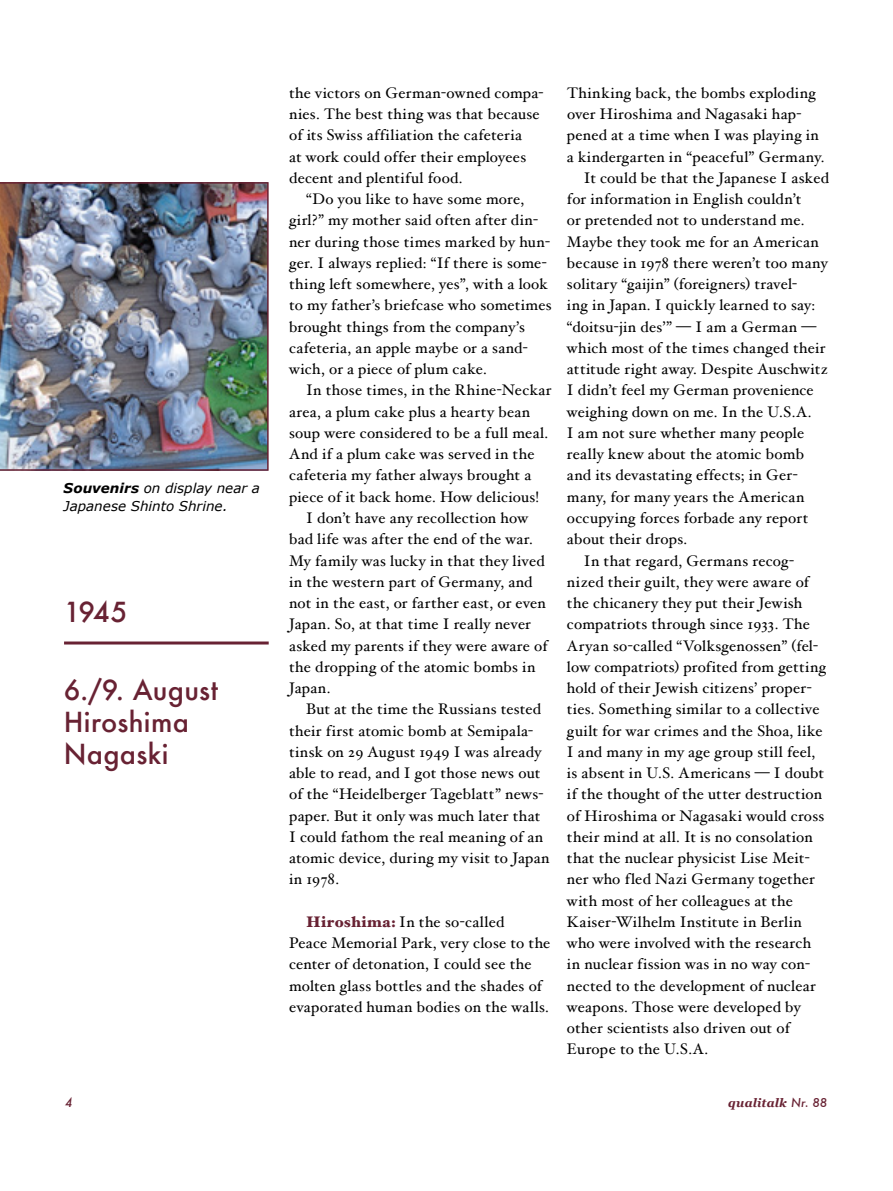
<style>
.page{position:relative;width:893px;height:1191px;background:#fff}
.page>*{position:absolute;margin:0;border:0;box-sizing:border-box;transform-origin:0 0}
.t1{font:500 27px/32.4px "Futura";letter-spacing:.01em;color:#682233}
.t2{font:15.3px/21.3px "Hoefler Text";letter-spacing:.015em;color:#000}
.t3{font:italic 13.5px/18px "Verdana";color:#000}
.t4{font:italic 700 12px "Georgia";letter-spacing:.015em;color:#682233}
.t5{font:italic 500 12px "Futura";color:#682233}
.s1{font-weight:700}
.s2{font-weight:900;color:#682233}
.s3{font-family:"Futura";font-weight:500}
</style>
<div class="page">
<hr style="left:64px;top:641px;width:205px;height:3px;background:#682233">
<img style="left:0;top:182px;width:269px;height:289px">
<p class="t3" style="left:64px;top:479px;width:198px"><span class="s1">Souvenirs</span> on display near a<br>Japanese Shinto Shrine.</p>
<h1 class="t1" style="left:64px;top:595px;width:65px">1945</h1>
<h1 class="t1" style="left:64px;top:673px;width:156px">6./9. August<br>Hiroshima<br>Nagaski</h1>
<p class="t2" style="left:289px;top:82px;width:256px">the victors on German-owned compa&shy;nies. The best thing was that because of its Swiss affiliation the cafeteria<br>at work could offer their employees decent and plentiful food.</p>
<p class="t2" style="left:289px;top:188px;width:264px;text-indent:17px">“Do you like to have some more, girl?” my mother said often after din&shy;ner during those times marked by hun&shy;ger. I always replied: “If there is some&shy;thing left somewhere, yes”, with a look to my father’s briefcase who sometimes brought things from the company’s cafeteria, an apple maybe or a sand&shy;wich, or a piece of plum cake.</p>
<p class="t2" style="left:306px;top:379px;width:247px">In those times, in the Rhine-Neckar</p>
<p class="t2" style="left:289px;top:401px;width:243px">area, a plum cake plus a hearty bean</p>
<p class="t2" style="left:289px;top:422px;width:261px">soup were considered to be a full meal.</p>
<p class="t2" style="left:289px;top:443px;width:247px">And if a plum cake was served in the</p>
<p class="t2" style="left:289px;top:464px;width:244px">cafeteria my father always brought a</p>
<p class="t2" style="left:289px;top:486px;width:252px">piece of it back home. How delicious!</p>
<p class="t2" style="left:306px;top:507px;width:224px">I don’t have any recollection how</p>
<p class="t2" style="left:289px;top:528px;width:245px">bad life was after the end of the war.</p>
<p class="t2" style="left:289px;top:549px;width:257px">My family was lucky in that they lived</p>
<p class="t2" style="left:289px;top:571px;width:245px">in the western part of Germany, and</p>
<p class="t2" style="left:289px;top:592px;width:258px">not in the east, or farther east, or even</p>
<p class="t2" style="left:289px;top:613px;width:243px">Japan. So, at that time I really never</p>
<p class="t2" style="left:289px;top:634px;width:260px">asked my parents if they were aware of</p>
<p class="t2" style="left:289px;top:656px;width:248px">the dropping of the atomic bombs in</p>
<p class="t2" style="left:289px;top:677px;width:43px">Japan.</p>
<p class="t2" style="left:306px;top:698px;width:236px">But at the time the Russians tested</p>
<p class="t2" style="left:289px;top:719px;width:245px">their first atomic bomb at Semipala-</p>
<p class="t2" style="left:289px;top:741px;width:254px">tinsk on 29 August 1949 I was already</p>
<p class="t2" style="left:289px;top:762px;width:253px">able to read, and I got those news out</p>
<p class="t2" style="left:289px;top:783px;width:256px">of the “Heidelberger Tageblatt” news-</p>
<p class="t2" style="left:289px;top:804px;width:253px">paper. But it only was much later that</p>
<p class="t2" style="left:289px;top:826px;width:256px">I could fathom the real meaning of an</p>
<p class="t2" style="left:289px;top:847px;width:262px">atomic device, during my visit to Japan</p>
<p class="t2" style="left:289px;top:868px;width:51px">in 1978.</p>
<p class="t2" style="left:289px;top:911px;width:263px;text-indent:17px"><span class="s2">Hiroshima:</span> In the so-called<br>Peace Memorial Park, very close to the center of detonation, I could see the molten glass bottles and the shades of evaporated human bodies on the walls.</p>
<p class="t2" style="left:567px;top:82px;width:250px">Thinking back, the bombs exploding</p>
<p class="t2" style="left:567px;top:103px;width:236px">over Hiroshima and Nagasaki hap-</p>
<p class="t2" style="left:567px;top:124px;width:253px">pened at a time when I was playing in</p>
<p class="t2" style="left:567px;top:146px;width:259px">a kindergarten in “peaceful” Germany.</p>
<p class="t2" style="left:584px;top:167px;width:246px">It could be that the Japanese I asked</p>
<p class="t2" style="left:567px;top:188px;width:236px">for information in English couldn’t</p>
<p class="t2" style="left:567px;top:209px;width:239px">or pretended not to understand me.</p>
<p class="t2" style="left:567px;top:231px;width:253px">Maybe they took me for an American</p>
<p class="t2" style="left:567px;top:252px;width:262px">because in 1978 there weren’t too many</p>
<p class="t2" style="left:567px;top:273px;width:232px">solitary “gaijin” (foreigners) travel-</p>
<p class="t2" style="left:567px;top:294px;width:250px">ing in Japan. I quickly learned to say:</p>
<p class="t2" style="left:567px;top:316px;width:251px">“doitsu-jin des’” — I am a German —</p>
<p class="t2" style="left:567px;top:337px;width:260px">which most of the times changed their</p>
<p class="t2" style="left:567px;top:358px;width:262px">attitude right away. Despite Auschwitz</p>
<p class="t2" style="left:567px;top:379px;width:248px">I didn’t feel my German provenience</p>
<p class="t2" style="left:567px;top:401px;width:246px">weighing down on me. In the U.S.A.</p>
<p class="t2" style="left:567px;top:422px;width:239px">I am not sure whether many people</p>
<p class="t2" style="left:567px;top:443px;width:239px">really knew about the atomic bomb</p>
<p class="t2" style="left:567px;top:464px;width:232px">and its devastating effects; in Ger-</p>
<p class="t2" style="left:567px;top:486px;width:239px">many, for many years the American</p>
<p class="t2" style="left:567px;top:507px;width:243px">occupying forces forbade any report</p>
<p class="t2" style="left:567px;top:528px;width:122px">about their drops.</p>
<p class="t2" style="left:584px;top:549px;width:212px">In that regard, Germans recog-</p>
<p class="t2" style="left:567px;top:571px;width:244px">nized their guilt, they were aware of</p>
<p class="t2" style="left:567px;top:592px;width:237px">the chicanery they put their Jewish</p>
<p class="t2" style="left:567px;top:613px;width:244px">compatriots through since 1933. The</p>
<p class="t2" style="left:567px;top:634px;width:253px">Aryan so-called “Volksgenossen” (fel-</p>
<p class="t2" style="left:567px;top:656px;width:261px">low compatriots) profited from getting</p>
<p class="t2" style="left:567px;top:677px;width:246px">hold of their Jewish citizens’ proper-</p>
<p class="t2" style="left:567px;top:698px;width:254px">ties. Something similar to a collective</p>
<p class="t2" style="left:567px;top:719px;width:257px">guilt for war crimes and the Shoa, like</p>
<p class="t2" style="left:567px;top:741px;width:250px">I and many in my age group still feel,</p>
<p class="t2" style="left:567px;top:762px;width:259px">is absent in U.S. Americans — I doubt</p>
<p class="t2" style="left:567px;top:783px;width:257px">if the thought of the utter destruction</p>
<p class="t2" style="left:567px;top:804px;width:259px">of Hiroshima or Nagasaki would cross</p>
<p class="t2" style="left:567px;top:826px;width:247px">their mind at all. It is no consolation</p>
<p class="t2" style="left:567px;top:847px;width:244px">that the nuclear physicist Lise Meit-</p>
<p class="t2" style="left:567px;top:868px;width:249px">ner who fled Nazi Germany together</p>
<p class="t2" style="left:567px;top:889px;width:228px">with most of her colleagues at the</p>
<p class="t2" style="left:567px;top:911px;width:236px">Kaiser-Wilhelm Institute in Berlin</p>
<p class="t2" style="left:567px;top:932px;width:246px">who were involved with the research</p>
<p class="t2" style="left:567px;top:953px;width:245px">in nuclear fission was in no way con-</p>
<p class="t2" style="left:567px;top:974px;width:250px">nected to the development of nuclear</p>
<p class="t2" style="left:567px;top:996px;width:235px">weapons. Those were developed by</p>
<p class="t2" style="left:567px;top:1017px;width:224px">other scientists also driven out of</p>
<p class="t2" style="left:567px;top:1038px;width:143px">Europe to the U.S.A.</p>
<p class="t5" style="left:65px;top:1094px;width:9px">4</p>
<p class="t4" style="left:728px;top:1095px;width:101px">qualitalk <span class="s3">Nr. 88</span></p>
</div>
